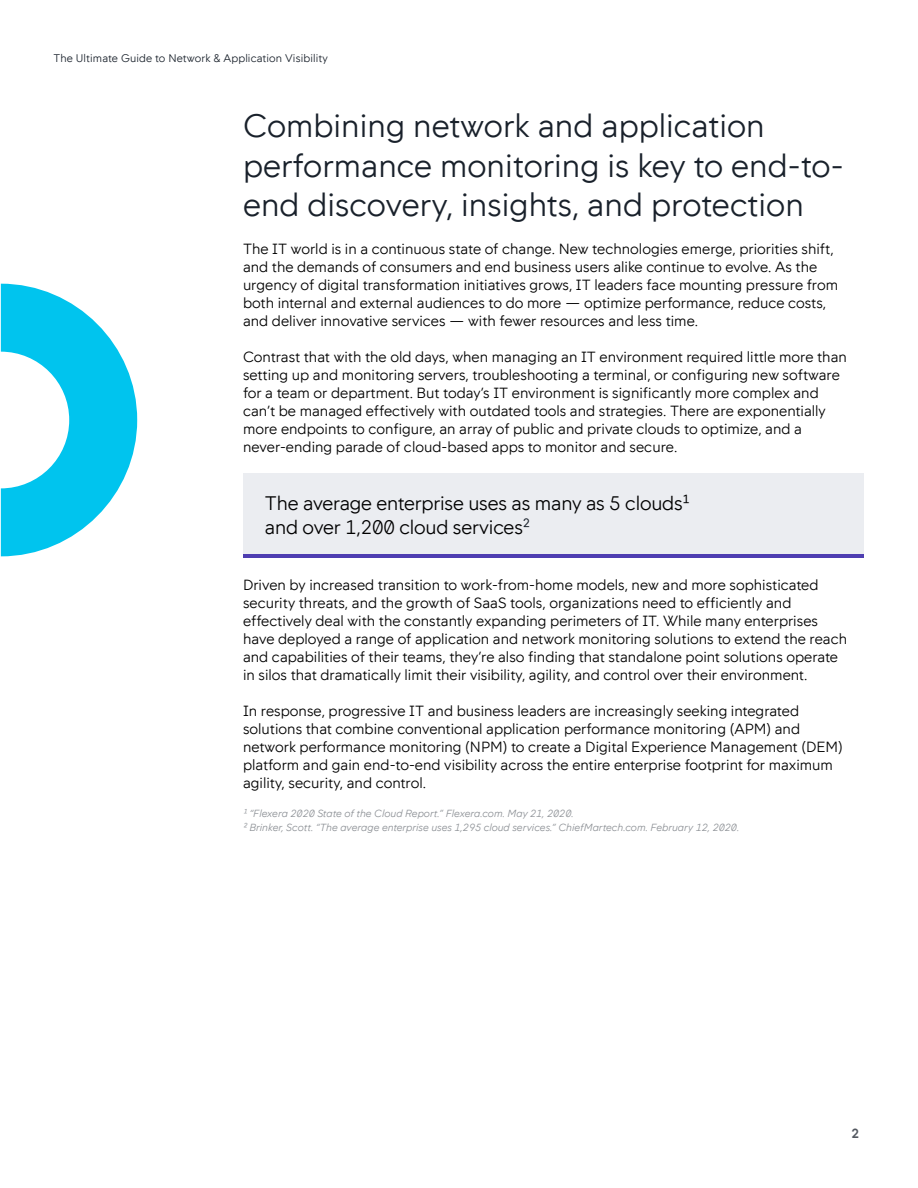
<style>
.page{position:relative;width:918px;height:1188px;background:#fff}
.page>*{position:absolute;margin:0;border:0;box-sizing:border-box;transform-origin:0 0}
.t1{font:300 33px/39.6px "App D Sans";color:#19212b}
.t2{font:300 19.95px/24.2px "App D Sans";letter-spacing:-.01em;color:#000}
.t3{font:300 15px/18px "App D Sans";color:#000}
.t4{font:700 13.5px "App D Sans";color:#535860}
.t5{font:300 11.25px "App D Sans";letter-spacing:.01em;color:#19212b}
.t6{font:italic 300 10.5px/13.5px "App D Sans";color:#8c9095}
.s1{font-size:20.1px;color:#19212b}
</style>
<div class="page">
<svg style="left:1px;top:284px;width:136px;height:272px"></svg>
<div style="left:243px;top:473px;width:621px;height:81px;background:#ebedf1"></div>
<hr style="left:243px;top:554px;width:621px;height:4px;background:#4e3eb1">
<p class="t5" style="left:53px;top:52px;width:276px">The Ultimate Guide to Network &amp; Application Visibility</p>
<h1 class="t1" style="left:243px;top:106px;width:602px">Combining network and application performance monitoring is key to end-to&shy;end discovery, insights, and protection</h1>
<p class="t3" style="left:243px;top:240px;width:597px">The IT world is in a continuous state of change. New technologies emerge, priorities shift, and the demands of consumers and end business users alike continue to evolve. As the urgency of digital transformation initiatives grows, IT leaders face mounting pressure from both internal and external audiences to do more — optimize performance, reduce costs, and deliver innovative services — with fewer resources and less time.</p>
<p class="t3" style="left:243px;top:348px;width:606px">Contrast that with the old days, when managing an IT environment required little more than setting up and monitoring servers, troubleshooting a terminal, or configuring new software for a team or department. But today’s IT environment is significantly more complex and can’t be managed effectively with outdated tools and strategies. There are exponentially more endpoints to configure, an array of public and private clouds to optimize, and a never-ending parade of cloud-based apps to monitor and secure.</p>
<h2 class="t2" style="left:265px;top:491px;width:427px">The average enterprise uses as many as 5 clouds¹ and over 1,200 cloud services<span class="s1">²</span></h2>
<p class="t3" style="left:243px;top:576px;width:606px">Driven by increased transition to work-from-home models, new and more sophisticated security threats, and the growth of SaaS tools, organizations need to efficiently and effectively deal with the constantly expanding perimeters of IT. While many enterprises have deployed a range of application and network monitoring solutions to extend the reach and capabilities of their teams, they’re also finding that standalone point solutions operate in silos that dramatically limit their visibility, agility, and control over their environment.</p>
<p class="t3" style="left:243px;top:702px;width:601px">In response, progressive IT and business leaders are increasingly seeking integrated solutions that combine conventional application performance monitoring (APM) and network performance monitoring (NPM) to create a Digital Experience Management (DEM) platform and gain end-to-end visibility across the entire enterprise footprint for maximum agility, security, and control.</p>
<p class="t6" style="left:243px;top:807px;width:498px">¹ “Flexera 2020 State of the Cloud Report.” Flexera.com. May 21, 2020.<br>² Brinker, Scott. “The average enterprise uses 1,295 cloud services.” ChiefMartech.com. February 12, 2020.</p>
<p class="t4" style="left:851px;top:1125px;width:9px">2</p>
</div>
